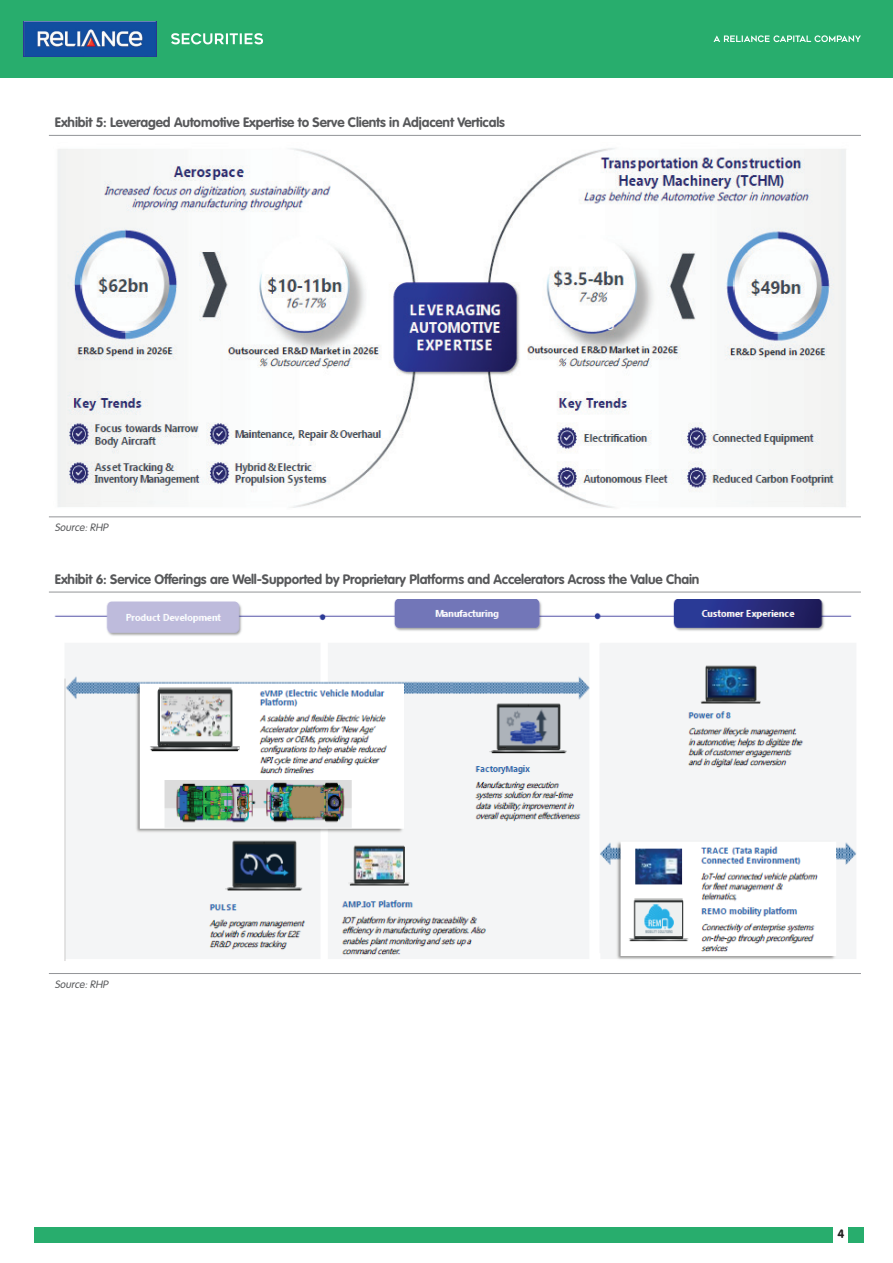
<style>
.page{position:relative;width:893px;height:1263px;background:#fff}
.page>*{position:absolute;margin:0;border:0;box-sizing:border-box;transform-origin:0 0}
.t1{font:700 13.5px "VAG Rounded Std";letter-spacing:-.01em;color:#57585a}
.t2{font:12px "VAG Rounded Bold";color:#231f20}
.t3{font:italic 300 10.5px "VAG Rounded Std";color:#57585a}
</style>
<div class="page">
<div style="left:0;top:0;width:893px;height:78px;background:#28ad6d"></div>
<img style="left:24px;top:22px;width:133px;height:34px">
<svg style="left:171px;top:33px;width:92px;height:11px"></svg>
<svg style="left:713px;top:35px;width:148px;height:7px"></svg>
<div style="left:34px;top:1227px;width:799px;height:15px;background:#28ad6d"></div>
<div style="left:848px;top:1227px;width:15px;height:15px;background:#28ad6d"></div>
<hr style="left:49px;top:135px;width:812px;height:1px;background:#939598">
<hr style="left:49px;top:517px;width:812px;height:1px;background:#939598">
<hr style="left:49px;top:592px;width:812px;height:1px;background:#939598">
<hr style="left:49px;top:973px;width:812px;height:1px;background:#939598">
<img style="left:58px;top:148px;width:788px;height:360px">
<img style="left:54px;top:599px;width:803px;height:362px">
<p class="t1" style="left:55px;top:115px;width:452px">Exhibit 5: Leveraged Automotive Expertise to Serve Clients in Adjacent Verticals</p>
<p class="t3" style="left:55px;top:521px;width:57px">Source:RHP</p>
<p class="t1" style="left:55px;top:571px;width:646px">Exhibit 6: Service Offerings are Well-Supported by Proprietary Platforms and Accelerators Across the Value Chain</p>
<p class="t3" style="left:55px;top:978px;width:57px">Source:RHP</p>
<p class="t2" style="left:837px;top:1227px;width:8px">4</p>
</div>
